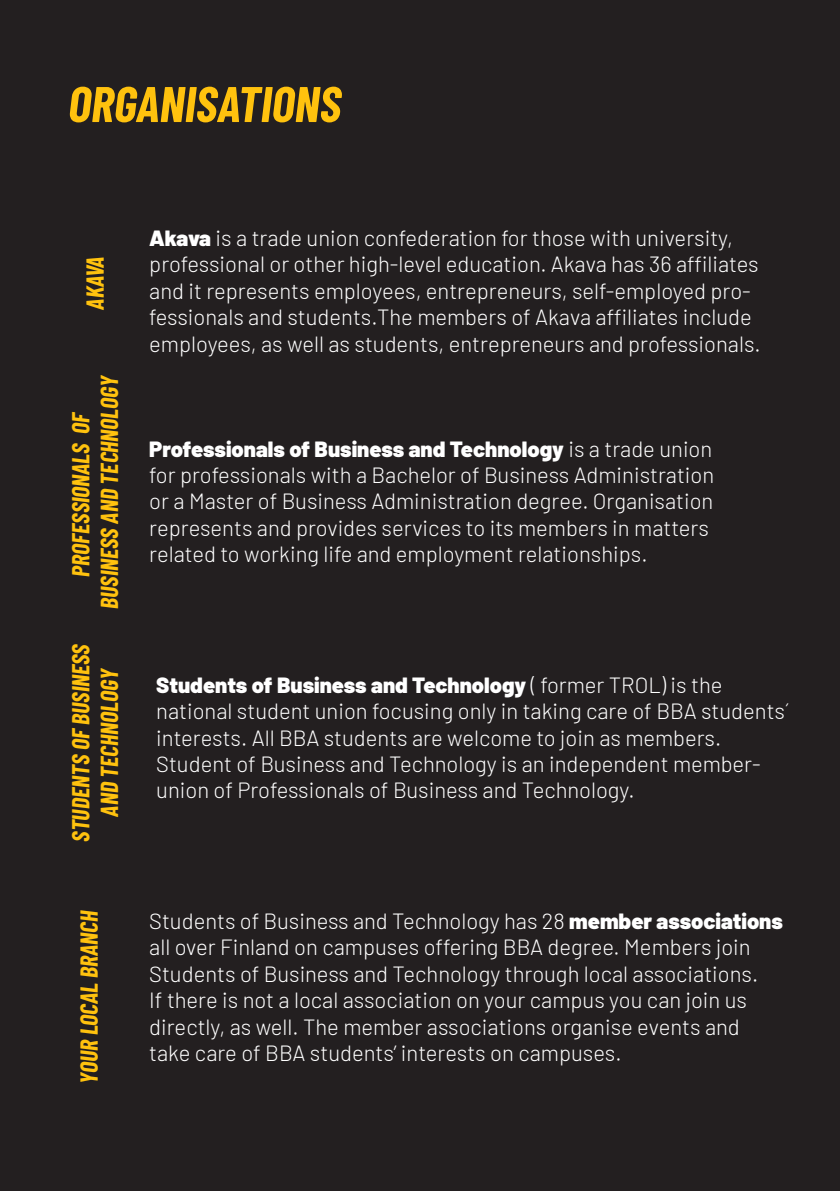
<style>
.page{position:relative;width:840px;height:1191px;background:#fff}
.page>*{position:absolute;margin:0;border:0;box-sizing:border-box;transform-origin:0 0}
.t1{font:italic 700 50px "Barlow Condensed";color:#ffc20e}
.t2{font:italic 700 24px "Barlow Condensed";letter-spacing:-.005em;color:#ffc20e}
.t3{font:300 22px/26.4px "Barlow";color:#fff}
.s1{font-weight:900}
</style>
<div class="page">
<div style="left:0;top:0;width:839px;height:1191px;background:#231f20"></div>
<p class="t1" style="left:68px;top:69px;width:274px">ORGANISATIONS</p>
<p class="t2" style="left:78px;top:310px;width:55px;rotate:-90deg">AKAVA</p>
<p class="t2" style="left:64px;top:576px;width:166px;rotate:-90deg">PROFESSIONALS OF</p>
<p class="t2" style="left:93px;top:609px;width:235px;rotate:-90deg">BUSINESS AND TECHNOLOGY</p>
<p class="t2" style="left:64px;top:841px;width:199px;rotate:-90deg">STUDENTS OF BUSINESS</p>
<p class="t2" style="left:93px;top:816px;width:150px;rotate:-90deg">AND TECHNOLOGY</p>
<p class="t2" style="left:72px;top:1083px;width:175px;rotate:-90deg">YOUR LOCAL BRANCH</p>
<p class="t3" style="left:149px;top:223px;width:612px"><span class="s1">Akava</span> is a trade union confederation for those with university, professional or other high-level education. Akava has 36 affiliates and it represents employees, entrepreneurs, self-employed pro&shy;fessionals and students.The members of Akava affiliates include employees, as well as students, entrepreneurs and professionals.</p>
<p class="t3" style="left:149px;top:434px;width:566px"><span class="s1">Professionals of Business and Technology</span> is a trade union for professionals with a Bachelor of Business Administration or a Master of Business Administration degree. Organisation represents and provides services to its members in matters related to working life and employment relationships.</p>
<p class="t3" style="left:156px;top:670px;width:634px"><span class="s1">Students of Business and Technology</span> ( former TROL) is the national student union focusing only in taking care of BBA students´ interests. All BBA students are welcome to join as members.<br>Student of Business and Technology is an independent member&shy;union of Professionals of Business and Technology.</p>
<p class="t3" style="left:149px;top:906px;width:634px">Students of Business and Technology has 28 <span class="s1">member associations </span>all over Finland on campuses offering BBA degree. Members join Students of Business and Technology through local associations.<br>If there is not a local association on your campus you can join us directly, as well. The member associations organise events and take care of BBA students’ interests on campuses.</p>
</div>
